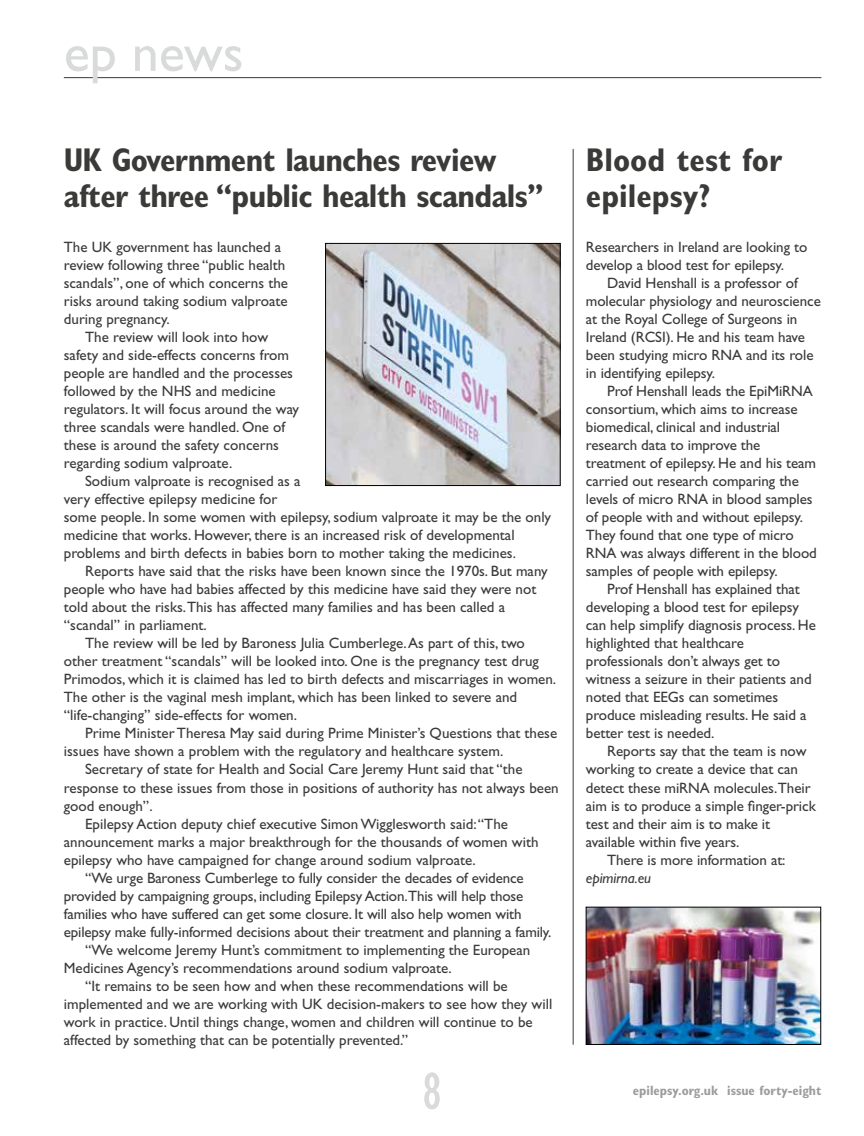
<style>
.page{position:relative;width:864px;height:1136px;background:#fff}
.page>*{position:absolute;margin:0;border:0;box-sizing:border-box;transform-origin:0 0}
.t1{font:54px "Gill Sans Std";color:#d9dada}
.t2{font:condensed 54px "Gill Sans Std";color:#d9dada}
.t3{font:700 condensed 33px/36px "Gill Sans Std";letter-spacing:-.02em;color:#3a3a39}
.t4{font:700 condensed 33px/36px "Gill Sans Std";color:#3a3a39}
.t5{font:15px/18px "Gill Sans Std";color:#3a3a39}
.t6{font:italic 15px "Gill Sans Std";letter-spacing:-.005em;color:#3a3a39}
.t7{font:700 condensed 13.5px "Gill Sans Std";color:#9c9c9d}
</style>
<div class="page">
<hr style="left:64px;top:77px;width:757px;height:1px;background:#3a3a39">
<hr style="left:572px;top:149px;width:1px;height:895px;background:#3a3a39">
<img style="left:587px;top:908px;width:231px;height:134px">
<img style="left:327px;top:245px;width:231px;height:238px">
<div style="left:325px;top:243px;width:235px;height:242px;border:1px solid #000"></div>
<h1 class="t1" style="left:64px;top:22px;width:181px">ep news</h1>
<h2 class="t3" style="left:64px;top:142px;width:481px">UK Government launches review after three “public health scandals”</h2>
<p class="t5" style="left:64px;top:238px;width:226px">The UK government has launched a review following three “public health scandals”, one of which concerns the risks around taking sodium valproate during pregnancy.</p>
<p class="t5" style="left:64px;top:328px;width:237px;text-indent:21px">The review will look into how safety and side-effects concerns from people are handled and the processes followed by the NHS and medicine regulators. It will focus around the way three scandals were handled. One of these is around the safety concerns regarding sodium valproate.</p>
<p class="t5" style="left:64px;top:472px;width:488px;text-indent:21px">Sodium valproate is recognised as a<br>very effective epilepsy medicine for<br>some people. In some women with epilepsy, sodium valproate it may be the only medicine that works. However, there is an increased risk of developmental problems and birth defects in babies born to mother taking the medicines.</p>
<p class="t5" style="left:85px;top:562px;width:464px">Reports have said that the risks have been known since the 1970s. But many</p>
<p class="t5" style="left:64px;top:580px;width:474px">people who have had babies affected by this medicine have said they were not</p>
<p class="t5" style="left:64px;top:598px;width:442px">told about the risks.This has affected many families and has been called a</p>
<p class="t5" style="left:64px;top:616px;width:144px">“scandal” in parliament.</p>
<p class="t5" style="left:85px;top:634px;width:441px">The review will be led by Baroness Julia Cumberlege. As part of this, two</p>
<p class="t5" style="left:64px;top:652px;width:476px">other treatment “scandals” will be looked into. One is the pregnancy test drug</p>
<p class="t5" style="left:64px;top:670px;width:493px">Primodos, which it is claimed has led to birth defects and miscarriages in women.</p>
<p class="t5" style="left:64px;top:688px;width:454px">The other is the vaginal mesh implant, which has been linked to severe and</p>
<p class="t5" style="left:64px;top:706px;width:235px">“life-changing” side-effects for women.</p>
<p class="t5" style="left:85px;top:724px;width:473px">Prime Minister Theresa May said during Prime Minister’s Questions that these</p>
<p class="t5" style="left:64px;top:742px;width:441px">issues have shown a problem with the regulatory and healthcare system.</p>
<p class="t5" style="left:85px;top:760px;width:439px">Secretary of state for Health and Social Care Jeremy Hunt said that “the</p>
<p class="t5" style="left:64px;top:778px;width:496px">response to these issues from those in positions of authority has not always been</p>
<p class="t5" style="left:64px;top:796px;width:90px">good enough”.</p>
<p class="t5" style="left:85px;top:814px;width:424px">Epilepsy Action deputy chief executive Simon Wigglesworth said: “The</p>
<p class="t5" style="left:64px;top:832px;width:476px">announcement marks a major breakthrough for the thousands of women with</p>
<p class="t5" style="left:64px;top:850px;width:413px">epilepsy who have campaigned for change around sodium valproate.</p>
<p class="t5" style="left:85px;top:868px;width:440px">“We urge Baroness Cumberlege to fully consider the decades of evidence</p>
<p class="t5" style="left:64px;top:886px;width:461px">provided by campaigning groups, including Epilepsy Action.This will help those</p>
<p class="t5" style="left:64px;top:904px;width:459px">families who have suffered can get some closure. It will also help women with</p>
<p class="t5" style="left:64px;top:922px;width:489px">epilepsy make fully-informed decisions about their treatment and planning a family.</p>
<p class="t5" style="left:85px;top:940px;width:446px">“We welcome Jeremy Hunt’s commitment to implementing the European</p>
<p class="t5" style="left:64px;top:958px;width:389px">Medicines Agency’s recommendations around sodium valproate.</p>
<p class="t5" style="left:85px;top:976px;width:424px">“It remains to be seen how and when these recommendations will be</p>
<p class="t5" style="left:64px;top:994px;width:489px">implemented and we are working with UK decision-makers to see how they will</p>
<p class="t5" style="left:64px;top:1012px;width:470px">work in practice. Until things change, women and children will continue to be</p>
<p class="t5" style="left:64px;top:1030px;width:346px">affected by something that can be potentially prevented.”</p>
<h1 class="t2" style="left:422px;top:1061px;width:21px">8</h1>
<h2 class="t4" style="left:585px;top:142px;width:197px">Blood test for epilepsy?</h2>
<p class="t5" style="left:585px;top:238px;width:223px">Researchers in Ireland are looking to develop a blood test for epilepsy.</p>
<p class="t5" style="left:585px;top:274px;width:236px;text-indent:21px">David Henshall is a professor of molecular physiology and neuroscience at the Royal College of Surgeons in Ireland (RCSI). He and his team have been studying micro RNA and its role in identifying epilepsy.</p>
<p class="t5" style="left:585px;top:382px;width:232px;text-indent:21px">Prof Henshall leads the EpiMiRNA consortium, which aims to increase biomedical, clinical and industrial research data to improve the treatment of epilepsy. He and his team carried out research comparing the levels of micro RNA in blood samples of people with and without epilepsy.<br>They found that one type of micro RNA was always different in the blood samples of people with epilepsy.</p>
<p class="t5" style="left:585px;top:580px;width:231px;text-indent:21px">Prof Henshall has explained that developing a blood test for epilepsy can help simplify diagnosis process. He highlighted that healthcare professionals don’t always get to witness a seizure in their patients and noted that EEGs can sometimes produce misleading results. He said a better test is needed.</p>
<p class="t5" style="left:607px;top:742px;width:201px">Reports say that the team is now</p>
<p class="t5" style="left:585px;top:760px;width:213px">working to create a device that can</p>
<p class="t5" style="left:585px;top:778px;width:226px">detect these miRNA molecules.Their</p>
<p class="t5" style="left:585px;top:796px;width:231px">aim is to produce a simple finger-prick</p>
<p class="t5" style="left:585px;top:814px;width:186px">test and their aim is to make it</p>
<p class="t5" style="left:585px;top:832px;width:155px">available within five years.</p>
<p class="t5" style="left:607px;top:850px;width:180px">There is more information at:</p>
<p class="t6" style="left:585px;top:868px;width:67px">epimirna.eu</p>
<p class="t7" style="left:632px;top:1082px;width:190px">epilepsy.org.uk issue forty-eight</p>
</div>
